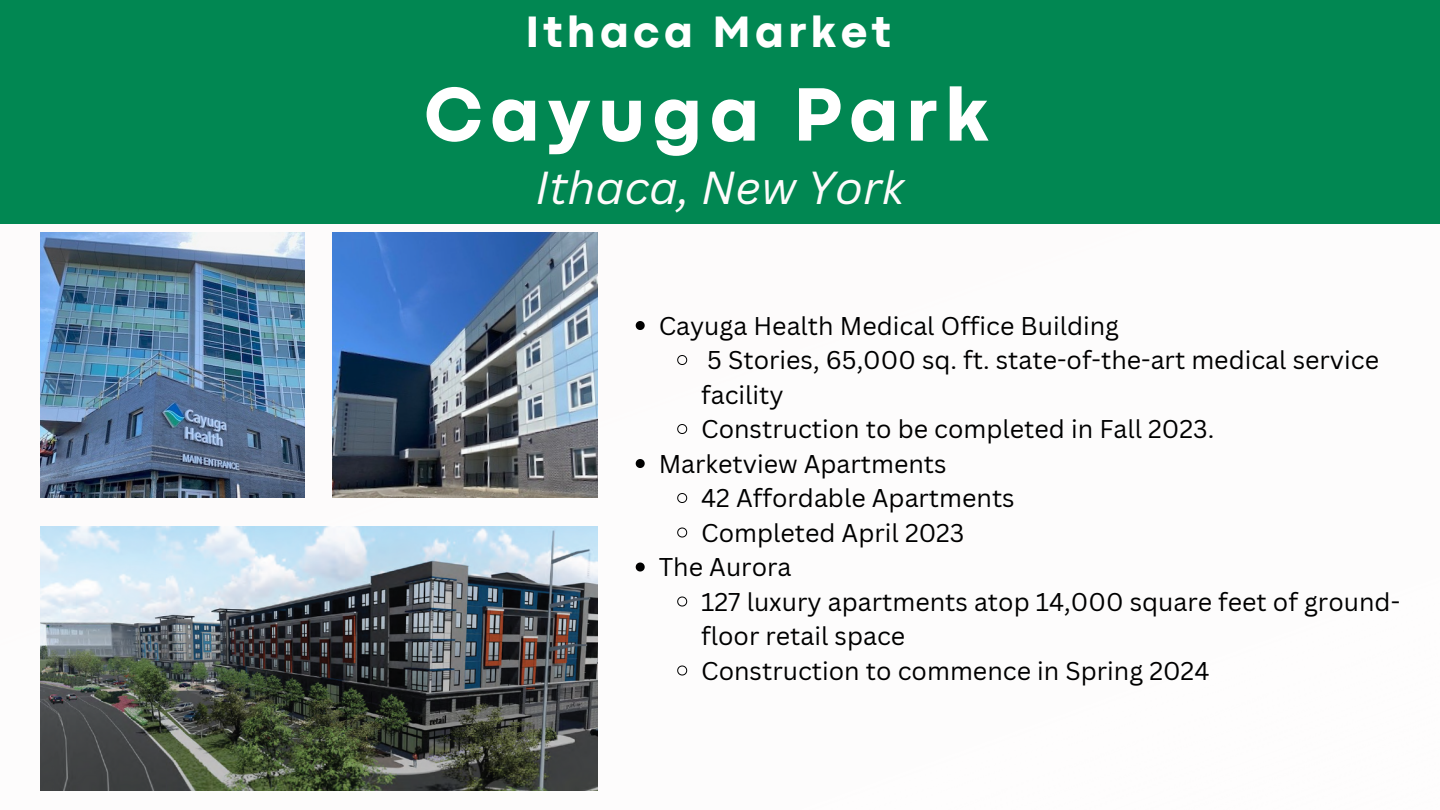
<style>
.page{position:relative;width:1440px;height:810px;background:#fff}
.page>*{position:absolute;margin:0;border:0;box-sizing:border-box;transform-origin:0 0}
.t1{font:800 78.9px "Codec Pro";letter-spacing:.1em;color:#fff}
.t2{font:800 45.9px "Codec Pro";letter-spacing:.1em;color:#fff}
.t3{font:italic 45px "Canva Sans";color:#fdfbfb}
.t4{font:25px/34.5px "Canva Sans";color:#000}
</style>
<div class="page">
<div style="left:0;top:0;width:1440px;height:224px;background:#018752"></div>
<img style="left:40px;top:233px;width:265px;height:264px">
<img style="left:333px;top:233px;width:264px;height:264px">
<img style="left:40px;top:526px;width:557px;height:265px">
<svg style="left:636px;top:321px;width:9px;height:9px"></svg>
<svg style="left:677px;top:355px;width:11px;height:10px"></svg>
<svg style="left:677px;top:424px;width:11px;height:10px"></svg>
<svg style="left:636px;top:459px;width:9px;height:9px"></svg>
<svg style="left:677px;top:493px;width:11px;height:10px"></svg>
<svg style="left:677px;top:527px;width:11px;height:11px"></svg>
<svg style="left:636px;top:563px;width:9px;height:9px"></svg>
<svg style="left:677px;top:596px;width:11px;height:11px"></svg>
<svg style="left:677px;top:665px;width:11px;height:11px"></svg>
<p class="t2" style="left:526px;top:15px;width:367px">Ithaca Market</p>
<p class="t1" style="left:425px;top:86px;width:566px">Cayuga Park</p>
<p class="t3" style="left:536px;top:156px;width:370px">Ithaca, New York</p>
<p class="t4" style="left:659px;top:308px;width:462px">Cayuga Health Medical Office Building</p>
<p class="t4" style="left:701px;top:342px;width:679px">5 Stories, 65,000 sq. ft. state-of-the-art medical service facility</p>
<p class="t4" style="left:701px;top:411px;width:515px">Construction to be completed in Fall 2023.</p>
<p class="t4" style="left:659px;top:446px;width:290px">Marketview Apartments</p>
<p class="t4" style="left:701px;top:480px;width:315px">42 Affordable Apartments</p>
<p class="t4" style="left:701px;top:515px;width:265px">Completed April 2023</p>
<p class="t4" style="left:659px;top:549px;width:134px">The Aurora</p>
<p class="t4" style="left:701px;top:584px;width:700px">127 luxury apartments atop 14,000 square feet of ground&shy;floor retail space</p>
<p class="t4" style="left:701px;top:653px;width:510px">Construction to commence in Spring 2024</p>
</div>
